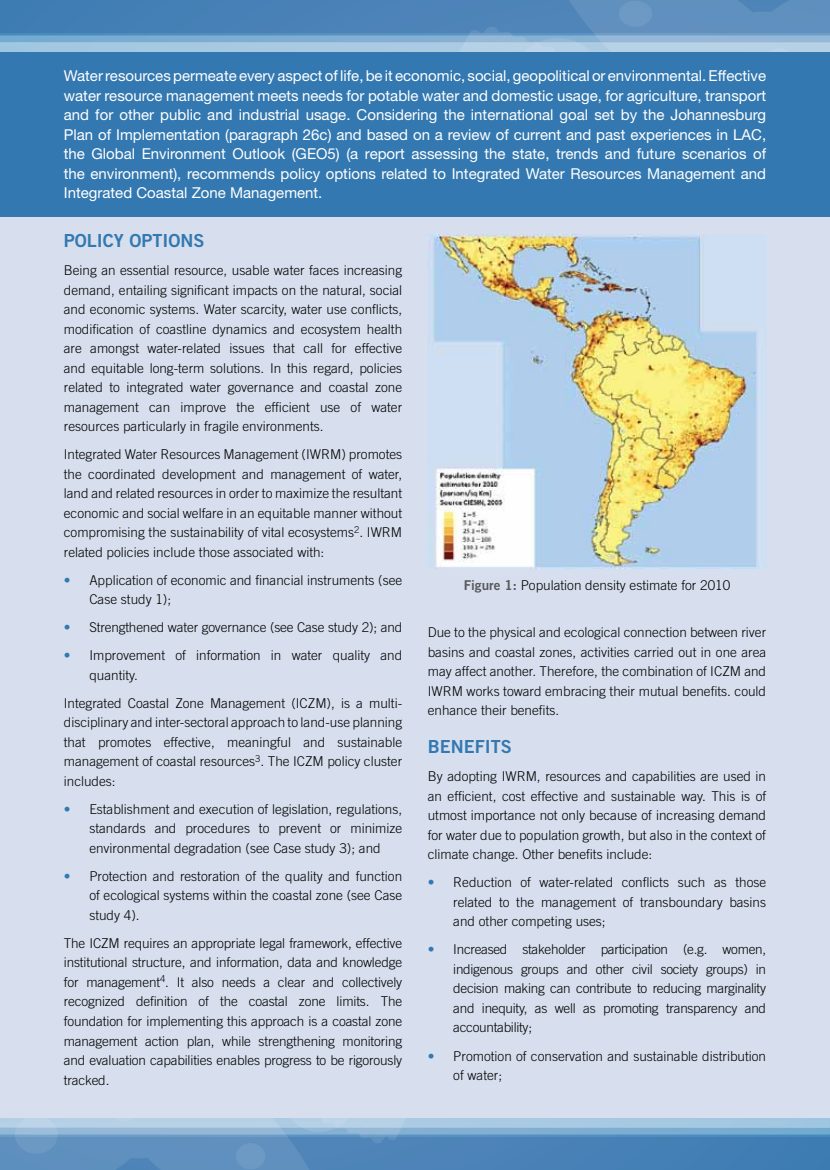
<style>
.page{position:relative;width:830px;height:1170px;background:#fff}
.page>*{position:absolute;margin:0;border:0;box-sizing:border-box;transform-origin:0 0}
.t1{font:18px "Trade Gothic LT Std Bd 2";color:#3378b0}
.t2{font:15px/19.5px "Helvetica Neue LT Std";color:#fff;text-align:justify}
.t3{font:300 13.5px/19.5px "Trade Gothic LT Std";color:#000;text-align:justify}
.s1{font-family:"Trade Gothic LT Std Bd 2";font-weight:400;color:#3378b0}
.s2{font-family:"Trade Gothic LT Std Bd 2";font-weight:400;color:#58595b}
</style>
<div class="page">
<div style="left:0;top:179px;width:829px;height:939px;background:#d7dfee"></div>
<div style="left:0;top:0;width:829px;height:216px;background:#3378b0"></div>
<svg style="left:0;top:1136px;width:829px;height:34px;background:#5086b9"></svg>
<svg style="left:0;top:1118px;width:829px;height:18px;background:#98beda"></svg>
<svg style="left:0;top:0;width:829px;height:52px"></svg>
<svg style="left:0;top:33px;width:829px;height:18px;background:#93bad8"></svg>
<img style="left:427px;top:234px;width:331px;height:334px">
<p class="t2" style="left:64px;top:66px;width:703px">Water resources permeate every aspect of life, be it economic, social, geopolitical or environmental. Effective water resource management meets needs for potable water and domestic usage, for agriculture, transport and for other public and industrial usage. Considering the international goal set by the Johannesburg Plan of Implementation (paragraph 26c) and based on a review of current and past experiences in LAC, the Global Environment Outlook (GEO5) (a report assessing the state, trends and future scenarios of the environment), recommends policy options related to Integrated Water Resources Management and Integrated Coastal Zone Management.</p>
<h1 class="t1" style="left:64px;top:229px;width:22px">POLIC</h1>
<h1 class="t1" style="left:114px;top:229px;width:27px">Y OPTIO</h1>
<h1 class="t1" style="left:180px;top:229px;width:24px">NS</h1>
<p class="t3" style="left:64px;top:260px;width:340px">Being an essential resource, usable water faces increasing demand, entailing significant impacts on the natural, social and economic systems. Water scarcity, water use conflicts, modification of coastline dynamics and ecosystem health are amongst water-related issues that call for effective and equitable long-term solutions. In this regard, policies related to integrated water governance and coastal zone management can improve the efficient use of water resources particularly in fragile environments.</p>
<p class="t3" style="left:64px;top:444px;width:340px">Integrated Water Resources Management (IWRM) promotes the coordinated development and management of water, land and related resources in order to maximize the resultant economic and social welfare in an equitable manner without compromising the sustainability of vital ecosystems<sup>2</sup>. IWRM related policies include those associated with:</p>
<p class="t3" style="left:89px;top:570px;width:314px;text-indent:-26px"><span class="s1">•</span> Application of economic and financial instruments (see<br>Case study 1);</p>
<p class="t3" style="left:64px;top:617px;width:340px"><span class="s1">•</span> Strengthened water governance (see Case study 2); and</p>
<p class="t3" style="left:89px;top:645px;width:314px;text-indent:-26px"><span class="s1">•</span> Improvement of information in water quality and quantity.</p>
<p class="t3" style="left:64px;top:693px;width:340px">Integrated Coastal Zone Management (ICZM), is a multi&shy;disciplinary and inter-sectoral approach to land-use planning that promotes effective, meaningful and sustainable management of coastal resources<sup>3</sup>. The ICZM policy cluster includes:</p>
<p class="t3" style="left:89px;top:799px;width:314px;text-indent:-26px"><span class="s1">•</span> Establishment and execution of legislation, regulations, standards and procedures to prevent or minimize environmental degradation (see Case study 3); and</p>
<p class="t3" style="left:89px;top:866px;width:314px;text-indent:-26px"><span class="s1">•</span> Protection and restoration of the quality and function of ecological systems within the coastal zone (see Case study 4).</p>
<p class="t3" style="left:64px;top:933px;width:340px">The ICZM requires an appropriate legal framework, effective institutional structure, and information, data and knowledge for management<sup>4</sup>. It also needs a clear and collectively recognized definition of the coastal zone limits. The foundation for implementing this approach is a coastal zone management action plan, while strengthening monitoring and evaluation capabilities enables progress to be rigorously tracked.</p>
<p class="t3" style="left:463px;top:575px;width:268px"><span class="s2">FIGURE 1:</span> Population density estimate for 2010</p>
<p class="t3" style="left:427px;top:622px;width:340px">Due to the physical and ecological connection between river basins and coastal zones, activities carried out in one area may affect another. Therefore, the combination of ICZM and IWRM works toward embracing their mutual benefits. could enhance their benefits.</p>
<h1 class="t1" style="left:427px;top:735px;width:86px">BENEFITS</h1>
<p class="t3" style="left:427px;top:766px;width:340px">By adopting IWRM, resources and capabilities are used in an efficient, cost effective and sustainable way. This is of utmost importance not only because of increasing demand for water due to population growth, but also in the context of climate change. Other benefits include:</p>
<p class="t3" style="left:453px;top:872px;width:314px;text-indent:-26px"><span class="s1">•</span> Reduction of water-related conflicts such as those related to the management of transboundary basins and other competing uses;</p>
<p class="t3" style="left:453px;top:939px;width:314px;text-indent:-26px"><span class="s1">•</span> Increased stakeholder participation (e.g. women, indigenous groups and other civil society groups) in decision making can contribute to reducing marginality and inequity, as well as promoting transparency and accountability;</p>
<p class="t3" style="left:453px;top:1045px;width:314px;text-indent:-26px"><span class="s1">•</span> Promotion of conservation and sustainable distribution of water;</p>
</div>
